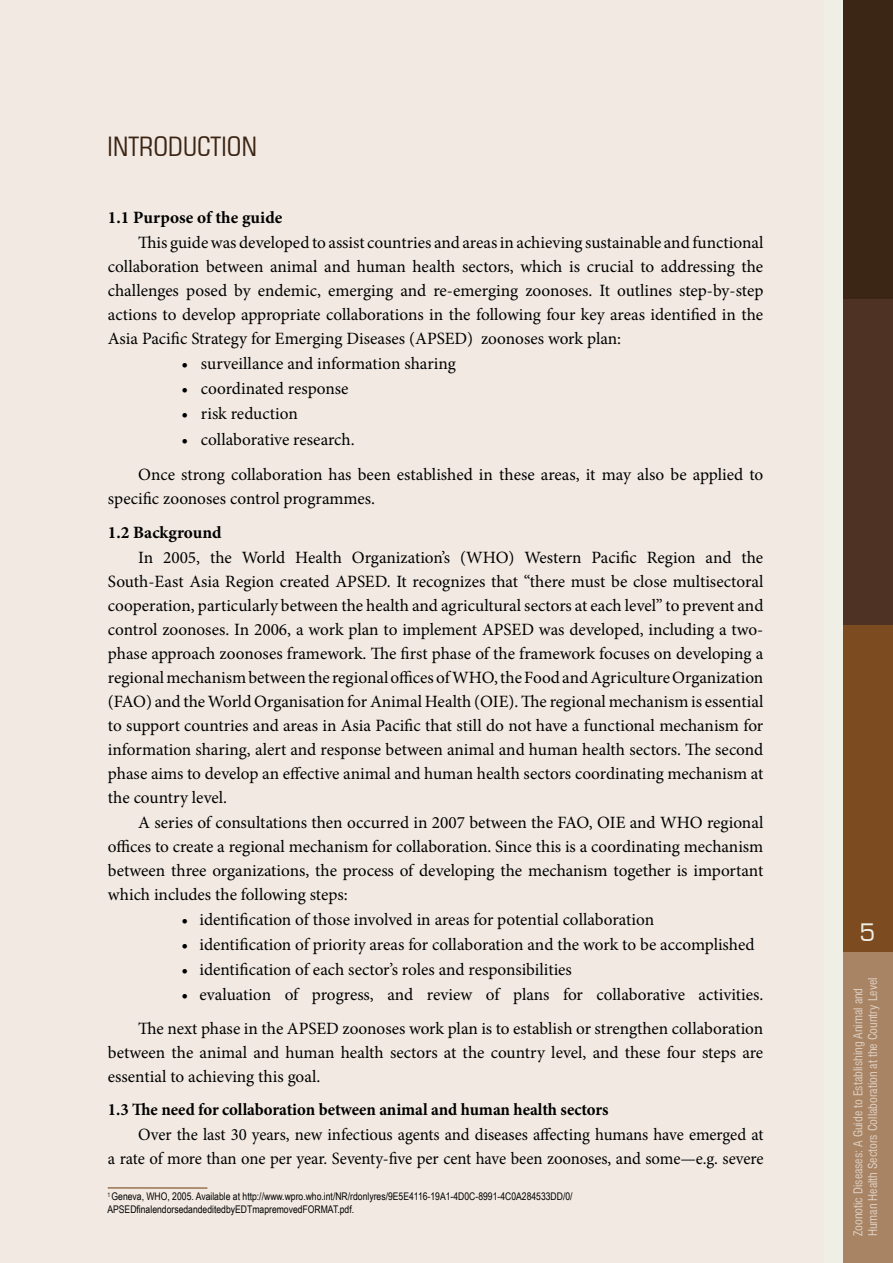
<style>
.page{position:relative;width:893px;height:1263px;background:#f1e9e2}
.page>*{position:absolute;margin:0;border:0;box-sizing:border-box;transform-origin:0 0}
.t1{font:condensed 27px "Square 721 BT";letter-spacing:.005em;color:#3b2514}
.t2{font:17.25px/24px "Minion Pro";letter-spacing:-.005em;color:#000;text-align:justify}
.t3{font:700 17.25px "Minion Pro";color:#000}
.t4{font:condensed 12px/14.4px "Swiss 721 BT";color:#dfd0c3}
.t5{font:10.5px/12.6px "Arial Narrow";color:#000}
</style>
<div class="page">
<div style="left:840px;top:0;width:53px;height:1263px;background:#3b2514"></div>
<div style="left:840px;top:299px;width:53px;height:328px;background:#4e3324"></div>
<div style="left:840px;top:625px;width:53px;height:328px;background:#7c4b1f"></div>
<div style="left:840px;top:953px;width:53px;height:310px;background:#a88464"></div>
<div style="left:824px;top:0;width:18px;height:1263px;background:#f0efe6"></div>
<hr style="left:108px;top:1187px;width:99px;height:1px;background:#7c4b1f">
<h1 class="t1" style="left:108px;top:130px;width:151px">INTRODUCTION</h1>
<p class="t3" style="left:108px;top:205px;width:176px">1.1 Purpose of the guide</p>
<p class="t2" style="left:108px;top:231px;width:657px;text-indent:30px">This guide was developed to assist countries and areas in achieving sustainable and functional collaboration between animal and human health sectors, which is crucial to addressing the challenges posed by endemic, emerging and re-emerging zoonoses. It outlines step-by-step actions to develop appropriate collaborations in the following four key areas identified in the Asia Pacific Strategy for Emerging Diseases (APSED) zoonoses work plan:</p>
<p class="t2" style="left:181px;top:352px;width:276px">• surveillance and information sharing</p>
<p class="t2" style="left:181px;top:377px;width:169px">• coordinated response</p>
<p class="t2" style="left:181px;top:402px;width:118px">• risk reduction</p>
<p class="t2" style="left:138px;top:421px;width:627px;line-height:35.1px;text-indent:43px">• collaborative research.<br>Once strong collaboration has been established in these areas, it may also be applied to</p>
<p class="t2" style="left:108px;top:486px;width:269px">specific zoonoses control programmes.</p>
<p class="t3" style="left:108px;top:520px;width:115px">1.2 Background</p>
<p class="t2" style="left:108px;top:545px;width:657px;text-indent:30px">In 2005, the World Health Organization’s (WHO) Western Pacific Region and the South-East Asia Region created APSED. It recognizes that “there must be close multisectoral cooperation, particularly between the health and agricultural sectors at each level” to prevent and control zoonoses. In 2006, a work plan to implement APSED was developed, including a two&shy;phase approach zoonoses framework. The first phase of the framework focuses on developing a regional mechanism between the regional offices of WHO, the Food and Agriculture Organization (FAO) and the World Organisation for Animal Health (OIE). The regional mechanism is essential to support countries and areas in Asia Pacific that still do not have a functional mechanism for information sharing, alert and response between animal and human health sectors. The second phase aims to develop an effective animal and human health sectors coordinating mechanism at the country level.</p>
<p class="t2" style="left:108px;top:810px;width:657px;text-indent:30px">A series of consultations then occurred in 2007 between the FAO, OIE and WHO regional offices to create a regional mechanism for collaboration. Since this is a coordinating mechanism between three organizations, the process of developing the mechanism together is important which includes the following steps:</p>
<p class="t2" style="left:181px;top:907px;width:474px">• identification of those involved in areas for potential collaboration</p>
<p class="t2" style="left:181px;top:933px;width:575px">• identification of priority areas for collaboration and the work to be accomplished</p>
<p class="t2" style="left:181px;top:958px;width:392px">• identification of each sector’s roles and responsibilities</p>
<p class="t2" style="left:138px;top:978px;width:627px;line-height:34px;text-align:right">• evaluation of progress, and review of plans for collaborative activities.<br>The next phase in the APSED zoonoses work plan is to establish or strengthen collaboration</p>
<p class="t2" style="left:108px;top:1041px;width:657px">between the animal and human health sectors at the country level, and these four steps are essential to achieving this goal.</p>
<p class="t3" style="left:108px;top:1098px;width:502px">1.3 The need for collaboration between animal and human health sectors</p>
<p class="t2" style="left:108px;top:1123px;width:657px;text-align:right">Over the last 30 years, new infectious agents and diseases affecting humans have emerged at<br>a rate of more than one per year. Seventy-five per cent have been zoonoses, and some—e.g. severe</p>
<p class="t5" style="left:107px;top:1190px;width:467px"><sup>1</sup> Geneva, WHO, 2005. Available at http://www.wpro.who.int/NR/rdonlyres/9E5E4116-19A1-4D0C-8991-4C0A284533DD/0/<br>APSEDfinalendorsedandeditedbyEDTmapremovedFORMAT.pdf.</p>
<p class="t4" style="left:851px;top:1236px;width:260px;rotate:-90deg">Zoonotic Diseases: A Guide to Establishing Animal and<br>Human Health Sectors Collaboration at the Country Level</p>
</div>
